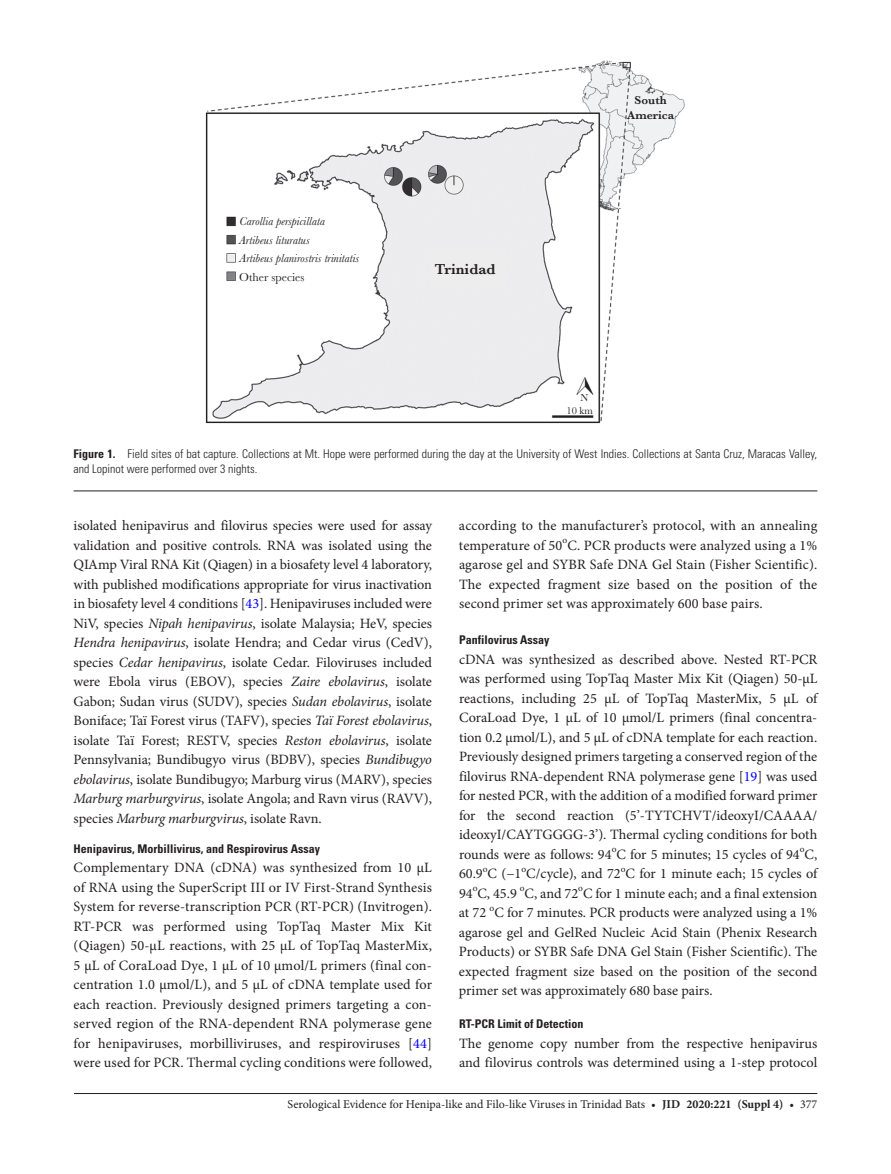
<style>
.page{position:relative;width:891px;height:1174px;background:#fff}
.page>*{position:absolute;margin:0;border:0;box-sizing:border-box;transform-origin:0 0}
.t1{font:600 15px "Baskerville MT Std";color:#231f20}
.t2{font:14.25px/19.5px "Minion Pro";color:#231f20;text-align:justify}
.t3{font:300 condensed 12px/15px "Univers LT Std";color:#231f20}
.t4{font:12px "Minion Pro";color:#231f20}
.t5{font:700 condensed 12px "Univers LT Std";color:#231f20}
.t6{font:italic 12px/18.5px "Baskerville MT Std";color:#231f20}
.t7{font:600 12px/15px "Baskerville MT Std";color:#231f20;text-align:center}
.t8{font:12px "Baskerville MT Std";color:#231f20}
.t9{font:10.5px "Baskerville MT Std";color:#231f20}
.s1{font-weight:700}
.s2{color:#00f}
.s3{font-style:italic}
</style>
<div class="page">
<hr style="left:74px;top:1093px;width:743px;height:1px;background:#231f20">
<hr style="left:74px;top:491px;width:743px;height:1px;background:#231f20">
<img style="left:205px;top:60px;width:480px;height:364px">
<p class="t6" style="left:239px;top:212px;width:122px">Carollia perspicillata<br>Artibeus lituratus<br>Artibeus planirostris trinitatis</p>
<p class="t8" style="left:239px;top:270px;width:67px">Other species</p>
<p class="t1" style="left:435px;top:260px;width:62px">Trinidad</p>
<p class="t7" style="left:627px;top:93px;width:49px">South<br>America</p>
<p class="t9" style="left:580px;top:392px;width:9px">N</p>
<p class="t9" style="left:567px;top:405px;width:28px">10 km</p>
<p class="t3" style="left:74px;top:446px;width:745px"><span class="s1">Figure 1.</span> Field sites of bat capture. Collections at Mt. Hope were performed during the day at the University of West Indies. Collections at Santa Cruz, Maracas Valley, and Lopinot were performed over 3 nights.</p>
<p class="t2" style="left:74px;top:516px;width:360px">isolated henipavirus and filovirus species were used for assay validation and positive controls. RNA was isolated using the QIAmp Viral RNA Kit (Qiagen) in a biosafety level 4 laboratory, with published modifications appropriate for virus inactivation in biosafety level 4 conditions [<span class="s2">43</span>]. Henipaviruses included were NiV, species <span class="s3">Nipah henipavirus</span>, isolate Malaysia; HeV, species <span class="s3">Hendra henipavirus</span>, isolate Hendra; and Cedar virus (CedV), species <span class="s3">Cedar henipavirus</span>, isolate Cedar. Filoviruses included were Ebola virus (EBOV), species <span class="s3">Zaire ebolavirus</span>, isolate Gabon; Sudan virus (SUDV), species <span class="s3">Sudan ebolavirus</span>, isolate Boniface; Taï Forest virus (TAFV), species <span class="s3">Taï Forest ebolavirus</span>, isolate Taï Forest; RESTV, species <span class="s3">Reston ebolavirus</span>, isolate Pennsylvania; Bundibugyo virus (BDBV), species <span class="s3">Bundibugyo ebolavirus</span>, isolate Bundibugyo; Marburg virus (MARV), species <span class="s3">Marburg marburgvirus</span>, isolate Angola; and Ravn virus (RAVV), species <span class="s3">Marburg marburgvirus</span>, isolate Ravn.</p>
<p class="t5" style="left:74px;top:841px;width:248px">Henipavirus, Morbillivirus, and Respirovirus Assay</p>
<p class="t2" style="left:74px;top:858px;width:360px">Complementary DNA (cDNA) was synthesized from 10 µL of RNA using the SuperScript III or IV First-Strand Synthesis System for reverse-transcription PCR (RT-PCR) (Invitrogen).<br>RT-PCR was performed using TopTaq Master Mix Kit (Qiagen) 50-µL reactions, with 25 µL of TopTaq MasterMix, 5 µL of CoraLoad Dye, 1 µL of 10 µmol/L primers (final con&shy;centration 1.0 µmol/L), and 5 µL of cDNA template used for each reaction. Previously designed primers targeting a con&shy;served region of the RNA-dependent RNA polymerase gene for henipaviruses, morbilliviruses, and respiroviruses [<span class="s2">44</span>] were used for PCR. Thermal cycling conditions were followed,</p>
<p class="t2" style="left:459px;top:516px;width:360px">according to the manufacturer’s protocol, with an annealing temperature of 50<sup>o</sup>C. PCR products were analyzed using a 1% agarose gel and SYBR Safe DNA Gel Stain (Fisher Scientific).<br>The expected fragment size based on the position of the second primer set was approximately 600 base pairs.</p>
<p class="t5" style="left:459px;top:633px;width:92px">Panfilovirus Assay</p>
<p class="t2" style="left:459px;top:649px;width:360px">cDNA was synthesized as described above. Nested RT-PCR was performed using TopTaq Master Mix Kit (Qiagen) 50-µL reactions, including 25 µL of TopTaq MasterMix, 5 µL of CoraLoad Dye, 1 µL of 10 µmol/L primers (final concentra&shy;tion 0.2 µmol/L), and 5 µL of cDNA template for each reaction.<br>Previously designed primers targeting a conserved region of the filovirus RNA-dependent RNA polymerase gene [<span class="s2">19</span>] was used for nested PCR, with the addition of a modified forward primer for the second reaction (5’-TYTCHVT/ideoxyI/CAAAA/ ideoxyI/CAYTGGGG-3’). Thermal cycling conditions for both rounds were as follows: 94<sup>o</sup>C for 5 minutes; 15 cycles of 94<sup>o</sup>C, 60.9<sup>o</sup>C (−1<sup>o</sup>C/cycle), and 72<sup>o</sup>C for 1 minute each; 15 cycles of 94<sup>o</sup>C, 45.9 <sup>o</sup>C, and 72<sup>o</sup>C for 1 minute each; and a final extension at 72 <sup>o</sup>C for 7 minutes. PCR products were analyzed using a 1% agarose gel and GelRed Nucleic Acid Stain (Phenix Research Products) or SYBR Safe DNA Gel Stain (Fisher Scientific). The expected fragment size based on the position of the second primer set was approximately 680 base pairs.</p>
<p class="t5" style="left:459px;top:1017px;width:126px">RT-PCR Limit of Detection</p>
<p class="t2" style="left:459px;top:1033px;width:360px">The genome copy number from the respective henipavirus and filovirus controls was determined using a 1-step protocol</p>
<p class="t4" style="left:288px;top:1096px;width:531px">Serological Evidence for Henipa-like and Filo-like Viruses in Trinidad Bats • <span class="s1">jid 2020:221 (Suppl 4)</span> • 377</p>
</div>
